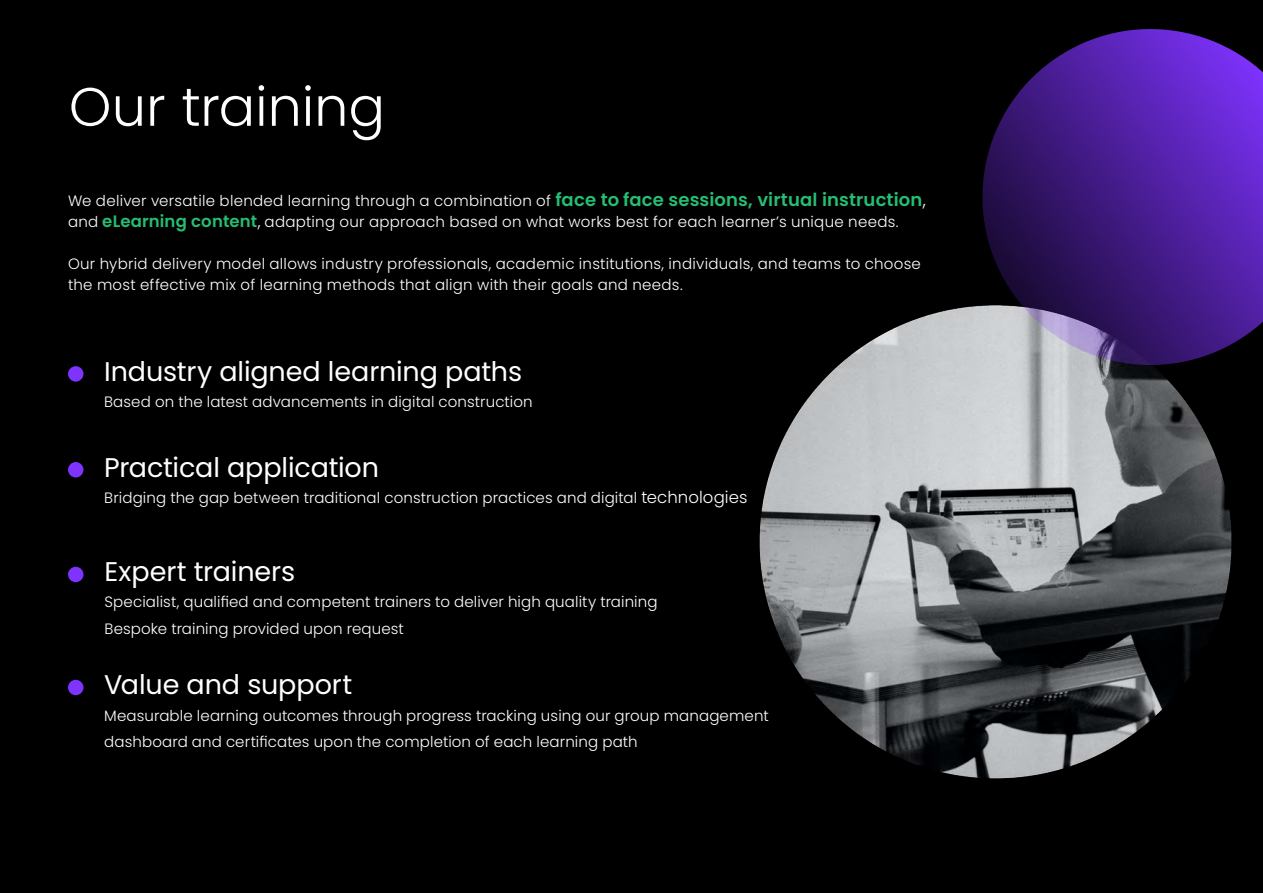
<style>
.page{position:relative;width:1263px;height:893px;background:#000}
.page>*{position:absolute;margin:0;border:0;box-sizing:border-box;transform-origin:0 0}
.t1{font:300 54px "Poppins";color:#fff}
.t2{font:27px "Poppins";letter-spacing:-.005em;color:#fff}
.t3{font:300 15px/26.1px "Poppins";letter-spacing:.01em;color:#fff}
.s1{font-weight:600;font-size:18px;color:#25be72}
.s2{font-size:18px}
.s3{font-weight:600;font-size:16.5px;color:#25be72}
.s4{font-size:16.5px}
</style>
<div class="page">
<div style="left:68px;top:366px;width:15px;height:16px;background:#7f33ff;border-radius:50%"></div>
<div style="left:68px;top:462px;width:15px;height:15px;background:#7f33ff;border-radius:50%"></div>
<div style="left:68px;top:567px;width:15px;height:15px;background:#7f33ff;border-radius:50%"></div>
<div style="left:68px;top:680px;width:15px;height:15px;background:#7f33ff;border-radius:50%"></div>
<img style="left:757px;top:304px;width:476px;height:477px;border-radius:238px">
<svg style="left:960px;top:29px;width:303px;height:353px"></svg>
<h1 class="t1" style="left:69px;top:76px;width:318px">Our training</h1>
<p class="t3" style="left:68px;top:190px;width:859px;line-height:21px">We deliver versatile blended learning through a combination of <span class="s1">face to face sessions, virtual instruction</span><span class="s2">, </span>and <span class="s3">eLearning content</span><span class="s4">,</span> adapting our approach based on what works best for each learner’s unique needs.</p>
<p class="t3" style="left:68px;top:253px;width:854px;line-height:21px">Our hybrid delivery model allows industry professionals, academic institutions, individuals, and teams to choose the most effective mix of learning methods that align with their goals and needs.</p>
<h2 class="t2" style="left:104px;top:356px;width:419px">Industry aligned learning paths</h2>
<p class="t3" style="left:104px;top:389px;width:430px">Based on the latest advancements in digital construction</p>
<h2 class="t2" style="left:104px;top:452px;width:276px">Practical application</h2>
<p class="t3" style="left:104px;top:485px;width:645px">Bridging the gap between traditional construction practices and digital <span class="s4">technologies</span></p>
<h2 class="t2" style="left:105px;top:556px;width:192px">Expert trainers</h2>
<p class="t3" style="left:105px;top:589px;width:554px">Specialist, qualified and competent trainers to deliver high quality training<br>Bespoke training provided upon request</p>
<h2 class="t2" style="left:104px;top:669px;width:249px">Value and support</h2>
<p class="t3" style="left:104px;top:702px;width:666px">Measurable learning outcomes through progress tracking using our group management dashboard and certificates upon the completion of each learning path</p>
</div>
